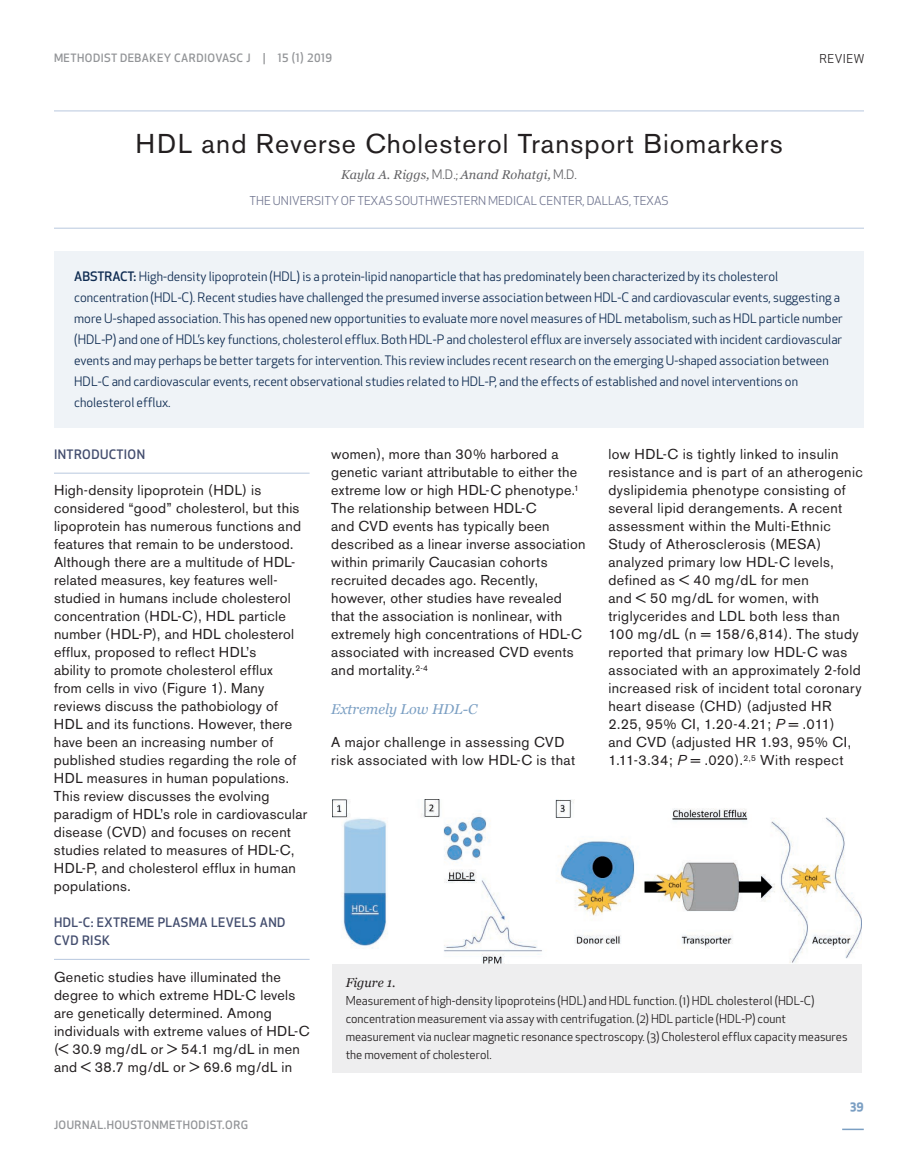
<style>
.page{position:relative;width:918px;height:1175px;background:#fff}
.page>*{position:absolute;margin:0;border:0;box-sizing:border-box;transform-origin:0 0}
.t1{font:27px "Akzidenz Grotesk BE";letter-spacing:.04em;color:#231f20}
.t2{font:14.25px/18px "Akzidenz Grotesk BE";letter-spacing:.02em;color:#231f20}
.t3{font:italic 14.25px "Georgia";color:#7b9fc3}
.t4{font:12.75px/21px "Apex New";color:#0e2b51}
.t5{font:500 12.75px/18px "Apex New";letter-spacing:.03em;color:#434d6e}
.t6{font:italic 12.75px "Georgia";color:#636366}
.t7{font:italic 12.75px "Georgia";color:#231f20}
.t8{font:12px/18px "Apex New";color:#231f20}
.t9{font:12px "Apex New";color:#727791}
.t10{font:700 12px "Apex New";color:#7b9fc3}
.t11{font:500 11.25px "Apex New";letter-spacing:.04em;color:#939598}
.s1{font-family:"Apex New";font-style:normal}
.s2{font-weight:500}
.s3{font-style:italic}
</style>
<div class="page">
<hr style="left:842px;top:1128px;width:22px;height:2px;background:#7b9fc3">
<hr style="left:54px;top:110px;width:810px;height:1px;background:#b8c8de">
<hr style="left:54px;top:473px;width:256px;height:1px;background:#b8c8de">
<hr style="left:54px;top:959px;width:256px;height:1px;background:#b8c8de">
<hr style="left:54px;top:228px;width:810px;height:1px;background:#b8c8de">
<div style="left:54px;top:251px;width:810px;height:176px;background:#eff3f7"></div>
<img style="left:332px;top:799px;width:529px;height:164px">
<div style="left:332px;top:963px;width:529px;height:109px;background:#eeeeef"></div>
<p class="t11" style="left:54px;top:51px;width:280px">METHODIST DEBAKEY CARDIOVASC J | 15 (1) 2019</p>
<p class="t8" style="left:819px;top:50px;width:46px">REVIEW</p>
<h1 class="t1" style="left:135px;top:127px;width:649px">HDL and Reverse Cholesterol Transport Biomarkers</h1>
<p class="t6" style="left:341px;top:166px;width:237px">Kayla A. Riggs, <span class="s1">M.D.;</span> Anand Rohatgi, <span class="s1">M.D.</span></p>
<p class="t9" style="left:249px;top:193px;width:421px">THE UNIVERSITY OF TEXAS SOUTHWESTERN MEDICAL CENTER, DALLAS, TEXAS</p>
<p class="t4" style="left:74px;top:266px;width:770px"><span class="s2">ABSTRACT:</span> High-density lipoprotein (HDL) is a protein-lipid nanoparticle that has predominately been characterized by its cholesterol concentration (HDL-C). Recent studies have challenged the presumed inverse association between HDL-C and cardiovascular events, suggesting a more U-shaped association. This has opened new opportunities to evaluate more novel measures of HDL metabolism, such as HDL particle number (HDL-P) and one of HDL’s key functions, cholesterol efflux. Both HDL-P and cholesterol efflux are inversely associated with incident cardiovascular events and may perhaps be better targets for intervention. This review includes recent research on the emerging U-shaped association between HDL-C and cardiovascular events, recent observational studies related to HDL-P, and the effects of established and novel interventions on cholesterol efflux.</p>
<p class="t5" style="left:54px;top:445px;width:93px">INTRODUCTION</p>
<p class="t2" style="left:54px;top:481px;width:255px">High-density lipoprotein (HDL) is considered “good” cholesterol, but this lipoprotein has numerous functions and features that remain to be understood.<br>Although there are a multitude of HDL&shy;related measures, key features well&shy;studied in humans include cholesterol concentration (HDL-C), HDL particle number (HDL-P), and HDL cholesterol efflux, proposed to reflect HDL’s<br>ability to promote cholesterol efflux<br>from cells in vivo (Figure 1). Many reviews discuss the pathobiology of HDL and its functions. However, there have been an increasing number of published studies regarding the role of HDL measures in human populations.<br>This review discusses the evolving paradigm of HDL’s role in cardiovascular disease (CVD) and focuses on recent studies related to measures of HDL-C, HDL-P, and cholesterol efflux in human populations.</p>
<p class="t5" style="left:54px;top:913px;width:233px">HDL-C: EXTREME PLASMA LEVELS AND<br>CVD RISK</p>
<p class="t2" style="left:54px;top:967px;width:257px">Genetic studies have illuminated the degree to which extreme HDL-C levels are genetically determined. Among individuals with extreme values of HDL-C (&lt; 30.9 mg/dL or &gt; 54.1 mg/dL in men and &lt; 38.7 mg/dL or &gt; 69.6 mg/dL in</p>
<p class="t11" style="left:54px;top:1117px;width:196px">JOURNAL.HOUSTONMETHODIST.ORG</p>
<p class="t2" style="left:331px;top:445px;width:256px">women), more than 30% harbored a genetic variant attributable to either the extreme low or high HDL-C phenotype.<sup>1<br></sup>The relationship between HDL-C<br>and CVD events has typically been described as a linear inverse association within primarily Caucasian cohorts recruited decades ago. Recently, however, other studies have revealed that the association is nonlinear, with extremely high concentrations of HDL-C associated with increased CVD events and mortality.<sup>2-4</sup></p>
<p class="t3" style="left:331px;top:699px;width:148px">Extremely Low HDL-C</p>
<p class="t2" style="left:331px;top:733px;width:246px">A major challenge in assessing CVD risk associated with low HDL-C is that</p>
<p class="t2" style="left:608px;top:445px;width:256px">low HDL-C is tightly linked to insulin resistance and is part of an atherogenic dyslipidemia phenotype consisting of several lipid derangements. A recent assessment within the Multi-Ethnic Study of Atherosclerosis (MESA) analyzed primary low HDL-C levels, defined as &lt; 40 mg/dL for men<br>and &lt; 50 mg/dL for women, with triglycerides and LDL both less than 100 mg/dL (n = 158/6,814). The study reported that primary low HDL-C was associated with an approximately 2-fold increased risk of incident total coronary heart disease (CHD) (adjusted HR 2.25, 95% CI, 1.20-4.21; <span class="s3">P</span> = .011)<br>and CVD (adjusted HR 1.93, 95% CI, 1.11-3.34; <span class="s3">P</span> = .020).<sup>2,5</sup> With respect</p>
<p class="t7" style="left:346px;top:974px;width:51px">Figure 1.</p>
<p class="t8" style="left:346px;top:991px;width:503px">Measurement of high-density lipoproteins (HDL) and HDL function. (1) HDL cholesterol (HDL-C) concentration measurement via assay with centrifugation. (2) HDL particle (HDL-P) count measurement via nuclear magnetic resonance spectroscopy. (3) Cholesterol efflux capacity measures the movement of cholesterol.</p>
<p class="t10" style="left:850px;top:1097px;width:15px">39</p>
</div>
